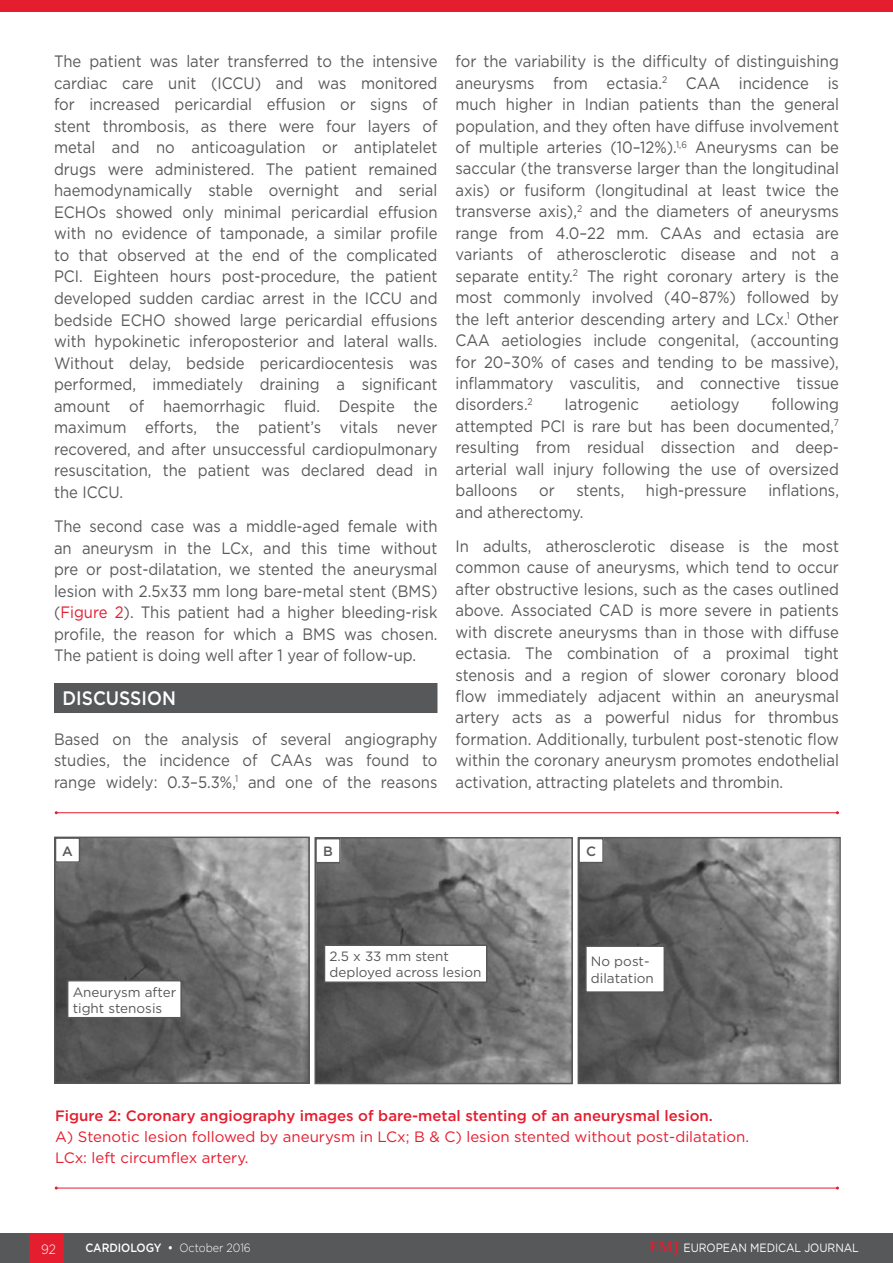
<style>
.page{position:relative;width:893px;height:1263px;background:#fff}
.page>*{position:absolute;margin:0;border:0;box-sizing:border-box;transform-origin:0 0}
._8__Heading_1{font:500 19.5px "Gotham";color:#fff;scale:.9 1}
._11__Main_text{font:16.5px/21.5px "Gotham";color:#57585a;text-align:justify;scale:.9 1}
._12_b_Figure___Table{font:15px "Gotham";color:#e41d2f}
._12_a_Figure___Table{font:500 15px "Gotham";color:#e41d2f}
.t1{font:13.5px/16.2px "Gotham";color:#57585a}
.t2{font:500 13.5px "Gotham";color:#57585a}
.t3{font:300 13.5px "Gotham";color:#fff;scale:.9 1}
.t4{font:12px "Gotham";letter-spacing:-.005em;color:#fff;scale:.9 1}
.t5{font:500 12px "Gotham";letter-spacing:-.005em;color:#fff;scale:.9 1}
.s1{color:#e41d2f}
.s2{font-weight:300}
.s3{font-family:"Palatino Linotype";font-weight:700;font-size:15px;color:#e41d2f}
</style>
<div class="page">
<div style="left:0;top:1233px;width:893px;height:30px;background:#57585a"></div>
<div style="left:30px;top:1233px;width:34px;height:30px;background:#e41d2f"></div>
<div style="left:54px;top:683px;width:383px;height:30px;background:#57585a"></div>
<div style="left:0;top:0;width:893px;height:11px;background:#e41d2f"></div>
<img style="left:57px;top:839px;width:250px;height:242px">
<div style="left:54px;top:836px;width:256px;height:248px;border:2px solid #57585a"></div>
<img style="left:317px;top:840px;width:253px;height:241px">
<div style="left:314px;top:837px;width:259px;height:247px;border:2px solid #57585a"></div>
<img style="left:581px;top:840px;width:257px;height:241px">
<div style="left:578px;top:837px;width:263px;height:247px;border:2px solid #57585a"></div>
<hr style="left:56px;top:812px;width:781px;height:1px;background:#e41d2f">
<hr style="left:56px;top:1188px;width:781px;height:1px;background:#e41d2f">
<div style="left:56px;top:838px;width:24px;height:24px;background:#fff"></div>
<div style="left:55px;top:837px;width:25px;height:26px;border:2px solid #57585a"></div>
<div style="left:316px;top:839px;width:24px;height:24px;background:#fff"></div>
<div style="left:315px;top:838px;width:26px;height:25px;border:2px solid #57585a"></div>
<div style="left:579px;top:838px;width:24px;height:24px;background:#fff"></div>
<div style="left:578px;top:838px;width:26px;height:25px;border:2px solid #57585a"></div>
<div style="left:68px;top:981px;width:113px;height:37px;background:#fff"></div>
<div style="left:67px;top:980px;width:115px;height:38px;border:2px solid #57585a"></div>
<div style="left:586px;top:946px;width:78px;height:46px;background:#fff"></div>
<div style="left:585px;top:945px;width:80px;height:48px;border:2px solid #57585a"></div>
<div style="left:324px;top:945px;width:163px;height:37px;background:#fff"></div>
<div style="left:324px;top:944px;width:163px;height:39px;border:2px solid #57585a"></div>
<p class="_11__Main_text" style="left:54px;top:50px;width:428px">The patient was later transferred to the intensive cardiac care unit (ICCU) and was monitored for increased pericardial effusion or signs of stent thrombosis, as there were four layers of metal and no anticoagulation or antiplatelet drugs were administered. The patient remained haemodynamically stable overnight and serial ECHOs showed only minimal pericardial effusion with no evidence of tamponade, a similar profile to that observed at the end of the complicated PCI. Eighteen hours post-procedure, the patient developed sudden cardiac arrest in the ICCU and bedside ECHO showed large pericardial effusions with hypokinetic inferoposterior and lateral walls.<br>Without delay, bedside pericardiocentesis was performed, immediately draining a significant amount of haemorrhagic fluid. Despite the maximum efforts, the patient’s vitals never recovered, and after unsuccessful cardiopulmonary resuscitation, the patient was declared dead in the ICCU.</p>
<p class="_11__Main_text" style="left:54px;top:515px;width:428px">The second case was a middle-aged female with an aneurysm in the LCx, and this time without pre or post-dilatation, we stented the aneurysmal lesion with 2.5x33 mm long bare-metal stent (BMS) (<span class="s1">Figure 2</span>). This patient had a higher bleeding-risk profile, the reason for which a BMS was chosen.<br>The patient is doing well after 1 year of follow-up.</p>
<p class="_8__Heading_1" style="left:63px;top:685px;width:127px">DISCUSSION</p>
<p class="_11__Main_text" style="left:54px;top:728px;width:428px">Based on the analysis of several angiography studies, the incidence of CAAs was found to range widely: 0.3–5.3%,<sup>1</sup> and one of the reasons</p>
<p class="_11__Main_text" style="left:455px;top:50px;width:428px">for the variability is the difficulty of distinguishing aneurysms from ectasia.<sup>2</sup> CAA incidence is much higher in Indian patients than the general population, and they often have diffuse involvement of multiple arteries (10–12%).<sup>1,6</sup> Aneurysms can be saccular (the transverse larger than the longitudinal axis) or fusiform (longitudinal at least twice the transverse axis),<sup>2</sup> and the diameters of aneurysms range from 4.0–22 mm. CAAs and ectasia are variants of atherosclerotic disease and not a separate entity.<sup>2</sup> The right coronary artery is the most commonly involved (40–87%) followed by the left anterior descending artery and LCx.<sup>1</sup> Other CAA aetiologies include congenital, (accounting for 20–30% of cases and tending to be massive), inflammatory vasculitis, and connective tissue disorders.<sup>2</sup></p>
<p class="_11__Main_text" style="left:455px;top:393px;width:428px;text-indent:316px">following attempted PCI is rare but has been documented,<sup>7 </sup>resulting from residual dissection and deep&shy;arterial wall injury following the use of oversized balloons</p>
<p class="_11__Main_text" style="left:565px;top:393px;width:84px">Iatrogenic</p>
<p class="_11__Main_text" style="left:671px;top:393px;width:78px">aetiology</p>
<p class="_11__Main_text" style="left:539px;top:479px;width:19px">or</p>
<p class="_11__Main_text" style="left:576px;top:479px;width:55px">stents,</p>
<p class="_11__Main_text" style="left:646px;top:479px;width:113px">high-pressure</p>
<p class="_11__Main_text" style="left:768px;top:479px;width:80px">inflations,</p>
<p class="_11__Main_text" style="left:455px;top:501px;width:144px">and atherectomy.</p>
<p class="_11__Main_text" style="left:455px;top:535px;width:428px">In adults, atherosclerotic disease is the most common cause of aneurysms, which tend to occur after obstructive lesions, such as the cases outlined above. Associated CAD is more severe in patients with discrete aneurysms than in those with diffuse ectasia. The combination of a proximal tight stenosis and a region of slower coronary blood flow immediately adjacent within an aneurysmal artery acts as a powerful nidus for thrombus formation. Additionally, turbulent post-stenotic flow within the coronary aneurysm promotes endothelial activation, attracting platelets and thrombin.</p>
<p class="t2" style="left:62px;top:842px;width:12px">A</p>
<p class="t2" style="left:323px;top:842px;width:11px">B</p>
<p class="t2" style="left:586px;top:842px;width:11px">C</p>
<p class="t1" style="left:73px;top:983px;width:105px">Aneurysm after tight stenosis</p>
<p class="t1" style="left:329px;top:948px;width:153px">2.5 x 33 mm stent deployed across lesion</p>
<p class="t1" style="left:591px;top:953px;width:65px">No post&shy;dilatation</p>
<p class="_12_a_Figure___Table" style="left:55px;top:1105px;width:659px">Figure 2: Coronary angiography images of bare-metal stenting of an aneurysmal lesion.</p>
<p class="_12_b_Figure___Table" style="left:55px;top:1127px;width:695px">A) Stenotic lesion followed by aneurysm in LCx; B &amp; C) lesion stented without post-dilatation.</p>
<p class="_12_b_Figure___Table" style="left:55px;top:1148px;width:195px">LCx: left circumflex artery.</p>
<p class="t3" style="left:41px;top:1240px;width:18px">92</p>
<p class="t5" style="left:85px;top:1240px;width:185px">CARDIOLOGY • <span class="s2">October 2016</span></p>
<p class="t4" style="left:650px;top:1240px;width:234px"><span class="s3">EMJ</span> EUROPEAN MEDICAL JOURNAL</p>
</div>
